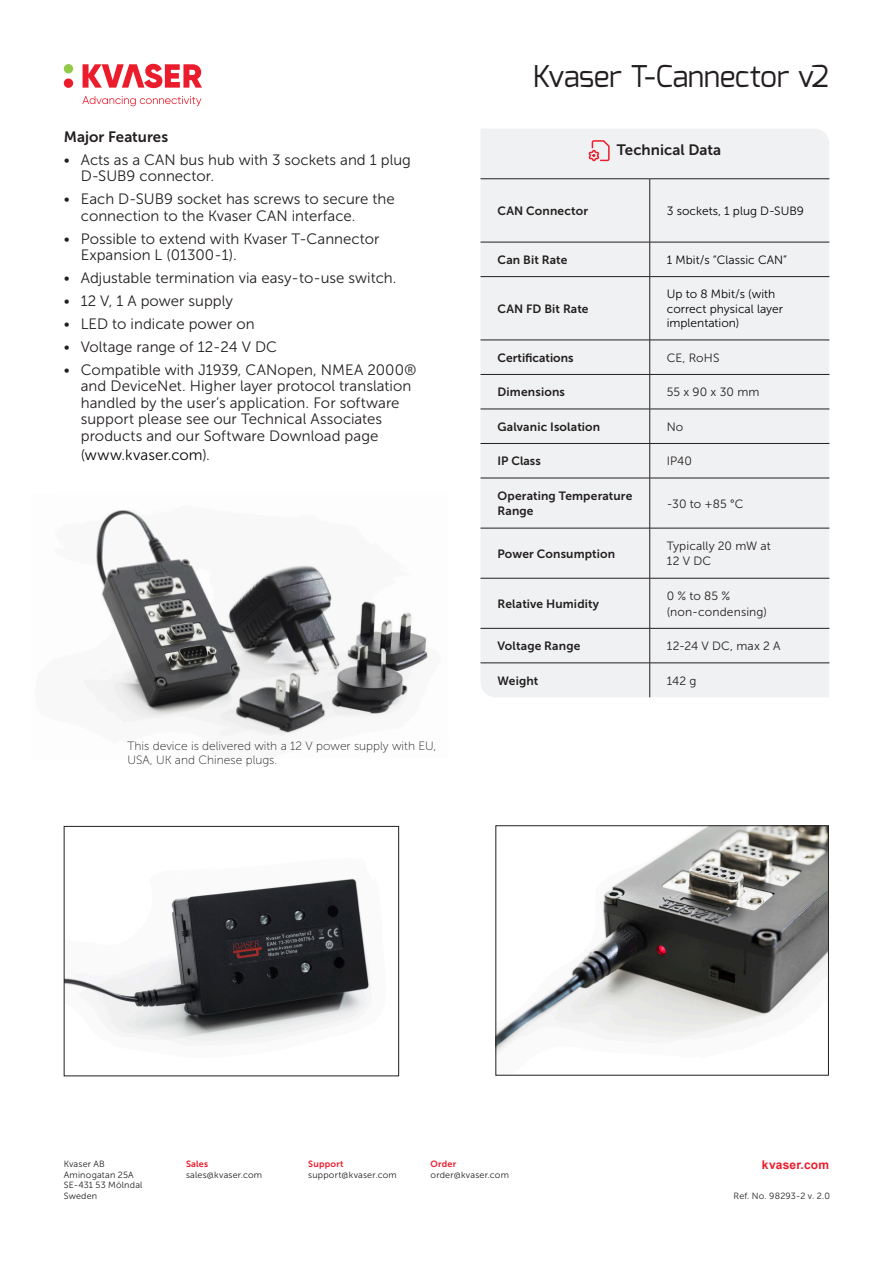
<style>
.page{position:relative;width:893px;height:1263px;background:#fff}
.page>*{position:absolute;margin:0;border:0;box-sizing:border-box;transform-origin:0 0}
.t1{font:30px "Mina";letter-spacing:-.02em;color:#231f20}
.t2{font:15px/16.5px "Museo Sans 300";color:#231f20}
.t3{font:15px "Museo Sans 700";letter-spacing:.005em;color:#231f20}
.t4{font:15px "Museo Sans 300";letter-spacing:.005em;color:#030505}
.t5{font:12px "Museo Sans 700";letter-spacing:.01em;color:#231f20}
.t6{font:12px "Museo Sans 300";letter-spacing:.01em;color:#231f20}
.t7{font:12px/14.4px "Museo Sans 300";color:#030505}
.t8{font:12px/14.4px "Museo Sans 100";color:#231f20}
.t9{font:700 12px "Arial";letter-spacing:.02em;color:#eb1c2c}
.t10{font:9px/10.8px "Museo Sans 300";letter-spacing:.02em;color:#231f20}
.s1{color:#231f20}
.s2{font-family:"Museo Sans 700";color:#eb1c2c}
</style>
<div class="page">
<div style="left:480px;top:129px;width:349px;height:568px;background:#f0f1f2"></div>
<hr style="left:480px;top:178px;width:170px;height:1px;background:#231f20">
<hr style="left:650px;top:178px;width:179px;height:1px;background:#231f20">
<hr style="left:649px;top:179px;width:1px;height:63px;background:#231f20">
<hr style="left:480px;top:242px;width:170px;height:1px;background:#231f20">
<hr style="left:650px;top:242px;width:179px;height:1px;background:#231f20">
<hr style="left:649px;top:242px;width:1px;height:34px;background:#231f20">
<hr style="left:480px;top:276px;width:170px;height:1px;background:#231f20">
<hr style="left:650px;top:276px;width:179px;height:1px;background:#231f20">
<hr style="left:649px;top:277px;width:1px;height:63px;background:#231f20">
<hr style="left:480px;top:340px;width:170px;height:1px;background:#231f20">
<hr style="left:650px;top:340px;width:179px;height:1px;background:#231f20">
<hr style="left:649px;top:340px;width:1px;height:34px;background:#231f20">
<hr style="left:480px;top:374px;width:170px;height:1px;background:#231f20">
<hr style="left:650px;top:374px;width:179px;height:1px;background:#231f20">
<hr style="left:649px;top:375px;width:1px;height:34px;background:#231f20">
<hr style="left:480px;top:409px;width:170px;height:1px;background:#231f20">
<hr style="left:650px;top:409px;width:179px;height:1px;background:#231f20">
<hr style="left:649px;top:409px;width:1px;height:34px;background:#231f20">
<hr style="left:480px;top:443px;width:170px;height:1px;background:#231f20">
<hr style="left:650px;top:443px;width:179px;height:1px;background:#231f20">
<hr style="left:649px;top:444px;width:1px;height:34px;background:#231f20">
<hr style="left:480px;top:478px;width:170px;height:1px;background:#231f20">
<hr style="left:650px;top:478px;width:179px;height:1px;background:#231f20">
<hr style="left:649px;top:478px;width:1px;height:50px;background:#231f20">
<hr style="left:480px;top:528px;width:170px;height:1px;background:#231f20">
<hr style="left:650px;top:528px;width:179px;height:1px;background:#231f20">
<hr style="left:649px;top:528px;width:1px;height:50px;background:#231f20">
<hr style="left:480px;top:578px;width:170px;height:1px;background:#231f20">
<hr style="left:650px;top:578px;width:179px;height:1px;background:#231f20">
<hr style="left:649px;top:578px;width:1px;height:50px;background:#231f20">
<hr style="left:480px;top:628px;width:170px;height:1px;background:#231f20">
<hr style="left:650px;top:628px;width:179px;height:1px;background:#231f20">
<hr style="left:649px;top:628px;width:1px;height:35px;background:#231f20">
<hr style="left:480px;top:663px;width:170px;height:1px;background:#231f20">
<hr style="left:650px;top:663px;width:179px;height:1px;background:#231f20">
<hr style="left:649px;top:663px;width:1px;height:34px;background:#231f20">
<svg style="left:587px;top:139px;width:23px;height:25px"></svg>
<svg style="left:82px;top:96px;width:119px;height:10px"></svg>
<div style="left:64px;top:78px;width:9px;height:10px;background:#eb1c2c;border-radius:50%"></div>
<div style="left:64px;top:64px;width:9px;height:9px;background:#92c947;border-radius:50%"></div>
<svg style="left:83px;top:64px;width:119px;height:24px"></svg>
<img style="left:84px;top:510px;width:344px;height:226px">
<img style="left:497px;top:827px;width:330px;height:226px">
<div style="left:495px;top:825px;width:334px;height:250px;border:1px solid #231f20"></div>
<img style="left:66px;top:878px;width:304px;height:164px">
<div style="left:64px;top:826px;width:335px;height:250px;border:1px solid #231f20"></div>
<p class="t3" style="left:64px;top:128px;width:106px">Major Features</p>
<p class="t2" style="left:81px;top:152px;width:332px;text-indent:-17px">• Acts as a CAN bus hub with 3 sockets and 1 plug<br>D-SUB9 connector.</p>
<p class="t2" style="left:81px;top:191px;width:315px;text-indent:-17px">• Each D-SUB9 socket has screws to secure the connection to the Kvaser CAN interface.</p>
<p class="t2" style="left:81px;top:230px;width:300px;text-indent:-17px">• Possible to extend with Kvaser T-Cannector<br>Expansion L (01300-1).</p>
<p class="t2" style="left:64px;top:270px;width:334px">• Adjustable termination via easy-to-use switch.</p>
<p class="t2" style="left:64px;top:293px;width:171px">• 12 V, 1 A power supply</p>
<p class="t2" style="left:64px;top:315px;width:192px">• LED to indicate power on</p>
<p class="t2" style="left:64px;top:338px;width:215px">• Voltage range of 12-24 V DC</p>
<p class="t2" style="left:81px;top:361px;width:337px;text-indent:-17px">• Compatible with J1939, CANopen, NMEA 2000® and DeviceNet. Higher layer protocol translation handled by the user’s application. For software support please see our Technical Associates products and our Software Download page</p>
<p class="t4" style="left:81px;top:447px;width:131px"><span class="s1">(</span>www.kvaser.com<span class="s1">).</span></p>
<p class="t8" style="left:128px;top:739px;width:310px">This device is delivered with a 12 V power supply with EU,<br>USA, UK and Chinese plugs.</p>
<p class="t1" style="left:533px;top:57px;width:298px">Kvaser T-Cannector v2</p>
<p class="t3" style="left:617px;top:142px;width:106px">Technical Data</p>
<p class="t5" style="left:497px;top:204px;width:92px">CAN Connector</p>
<p class="t7" style="left:667px;top:204px;width:139px">3 sockets, 1 plug D-SUB9</p>
<p class="t5" style="left:497px;top:253px;width:71px">Can Bit Rate</p>
<p class="t7" style="left:667px;top:253px;width:122px">1 Mbit/s “Classic CAN”</p>
<p class="t5" style="left:497px;top:302px;width:93px">CAN FD Bit Rate</p>
<p class="t7" style="left:667px;top:287px;width:118px">Up to 8 Mbit/s (with correct physical layer implentation)</p>
<p class="t5" style="left:497px;top:351px;width:77px">Certifications</p>
<p class="t6" style="left:667px;top:351px;width:54px">CE, RoHS</p>
<p class="t5" style="left:497px;top:385px;width:69px">Dimensions</p>
<p class="t6" style="left:667px;top:386px;width:94px">55 x 90 x 30 mm</p>
<p class="t5" style="left:497px;top:420px;width:104px">Galvanic Isolation</p>
<p class="t6" style="left:667px;top:420px;width:18px">No</p>
<p class="t5" style="left:497px;top:454px;width:45px">IP Class</p>
<p class="t6" style="left:667px;top:455px;width:27px">IP40</p>
<p class="t5" style="left:497px;top:489px;width:136px">Operating Temperature</p>
<p class="t5" style="left:497px;top:504px;width:38px">Range</p>
<p class="t6" style="left:667px;top:497px;width:78px">-30 to +85 °C</p>
<p class="t5" style="left:497px;top:547px;width:119px">Power Consumption</p>
<p class="t5" style="left:497px;top:597px;width:103px">Relative Humidity</p>
<p class="t6" style="left:667px;top:539px;width:106px">Typically 20 mW at</p>
<p class="t6" style="left:667px;top:555px;width:46px">12 V DC</p>
<p class="t6" style="left:667px;top:589px;width:65px">0 % to 85 %</p>
<p class="t6" style="left:667px;top:605px;width:102px">(non-condensing)</p>
<p class="t5" style="left:497px;top:639px;width:84px">Voltage Range</p>
<p class="t6" style="left:667px;top:639px;width:115px">12-24 V DC, max 2 A</p>
<p class="t5" style="left:497px;top:674px;width:42px">Weight</p>
<p class="t6" style="left:667px;top:674px;width:31px">142 g</p>
<p class="t10" style="left:64px;top:1158px;width:80px">Kvaser AB<br>Aminogatan 25A<br>SE-431 53 Mölndal<br>Sweden</p>
<p class="t10" style="left:186px;top:1158px;width:78px"><span class="s2">Sales </span>sales@kvaser.com</p>
<p class="t10" style="left:308px;top:1158px;width:90px"><span class="s2">Support </span>support@kvaser.com</p>
<p class="t10" style="left:431px;top:1158px;width:80px"><span class="s2">Order </span>order@kvaser.com</p>
<p class="t9" style="left:762px;top:1157px;width:69px">kvaser.com</p>
<p class="t10" style="left:734px;top:1190px;width:98px">Ref. No. 98293-2 v. 2.0</p>
</div>
